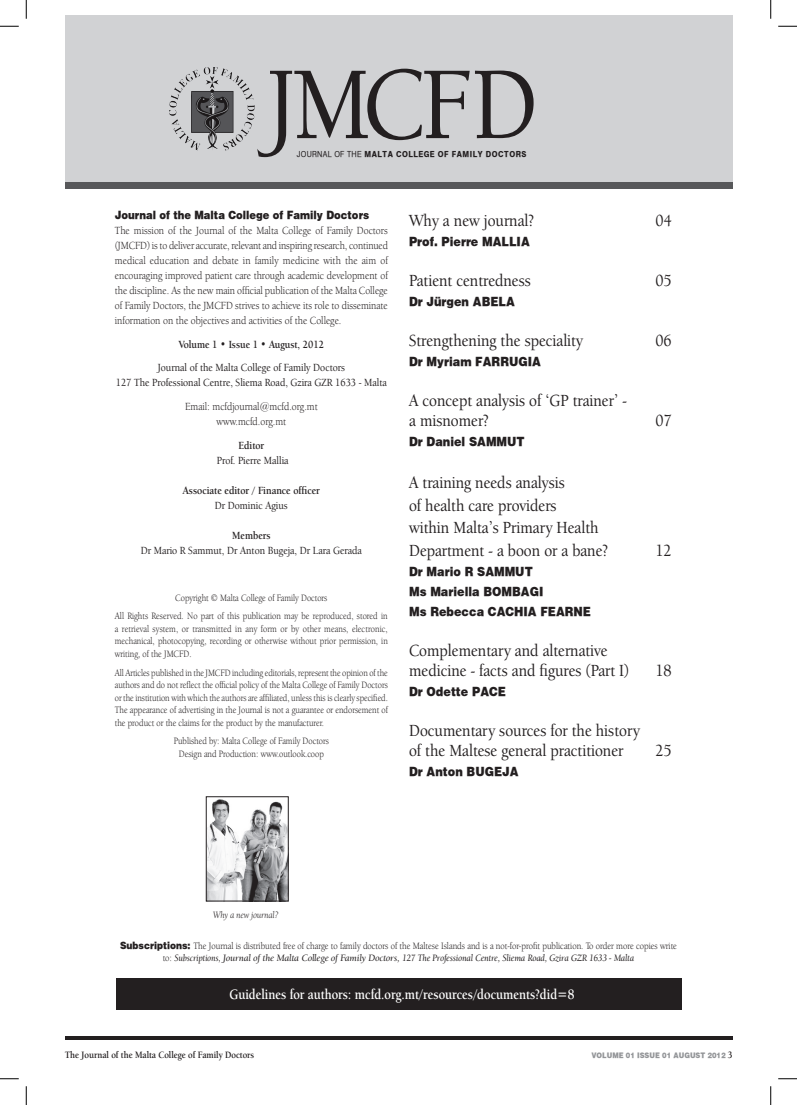
<style>
.page{position:relative;width:797px;height:1105px;background:#fff}
.page>*{position:absolute;margin:0;border:0;box-sizing:border-box;transform-origin:0 0}
.t1{font:500 17.5px/20px "Berkeley Oldstyle IT Cby BT";color:#231f20;scale:.9 1}
.t2{font:700 14.75px "Berkeley Oldstyle IT Cby BT";color:#fff;scale:.86 1}
.t3{font:900 12.5px/20px "Halveticus";color:#231f20;scale:.9 1}
.t4{font:11.25px/15px "Berkeley Oldstyle IT Cby BT";color:#231f20;text-align:justify;scale:.89 1}
.t5{font:500 11.25px/15px "Berkeley Oldstyle IT Cby BT";color:#231f20;text-align:center;scale:.9 1}
.t6{font:900 11.25px "Halveticus";color:#231f20;scale:.89 1}
.t7{font:700 11.25px "Berkeley Oldstyle IT Cby BT";color:#231f20;scale:.89 1}
.t8{font:700 11.25px "Berkeley Oldstyle IT Cby BT";color:#231f20;scale:.9 1}
.t9{font:10px/12.5px "Berkeley Oldstyle IT Cby BT";color:#231f20;text-align:center;scale:.86 1}
.t10{font:10px "Berkeley Oldstyle IT Cby BT";color:#231f20;scale:.88 1}
.t11{font:10px "Berkeley Oldstyle IT Cby BT Med Ital";color:#231f20;scale:.88 1}
.t12{font:700 10px "Berkeley Oldstyle IT Cby BT";color:#231f20;scale:.9 1}
.t13{font:italic 10px "Berkeley Oldstyle IT Cby BT";color:#231f20;scale:.9 1}
.t14{font:800 8.25px "Halveticus";letter-spacing:.04em;color:#231f20;scale:.89 1}
.t15{font:900 7.5px "Halveticus";color:#939598;scale:.9 1}
.s1{font-weight:400}
.s2{font-family:"Halveticus";font-weight:900}
.s3{font-family:"Berkeley Oldstyle IT Cby BT"}
.s4{font-family:"Berkeley Oldstyle IT Cby BT";font-weight:700;font-size:10px;color:#231f20}
</style>
<div class="page">
<hr style="left:65px;top:1036px;width:667px;height:4px;background:#231f20">
<div style="left:65px;top:16px;width:667px;height:168px;background:#d1d2d4"></div>
<div style="left:65px;top:182px;width:667px;height:7px;background:#57585a"></div>
<img style="left:208px;top:799px;width:78px;height:100px">
<div style="left:206px;top:796px;width:82px;height:105px;border:1px solid #231f20"></div>
<div style="left:116px;top:978px;width:565px;height:32px;background:#231f20"></div>
<svg style="left:169px;top:74px;width:86px;height:77px"></svg>
<img style="left:189px;top:67px;width:43px;height:13px">
<svg style="left:257px;top:69px;width:276px;height:88px"></svg>
<svg style="left:0;top:25px;width:19px;height:2px"></svg>
<svg style="left:778px;top:25px;width:19px;height:2px"></svg>
<svg style="left:0;top:1078px;width:19px;height:1px"></svg>
<svg style="left:778px;top:1078px;width:19px;height:1px"></svg>
<svg style="left:25px;top:0;width:2px;height:19px"></svg>
<svg style="left:25px;top:1086px;width:2px;height:19px"></svg>
<svg style="left:770px;top:0;width:1px;height:19px"></svg>
<svg style="left:770px;top:1086px;width:1px;height:19px"></svg>
<p class="t14" style="left:297px;top:149px;width:260px"><span class="s1">JOURNAL OF THE</span> MALTA COLLEGE OF FAM ILY DOCTORS</p>
<p class="t6" style="left:115px;top:208px;width:287px">Journal of the Malta College of Family Doctors</p>
<p class="t4" style="left:115px;top:223px;width:308px">The mission of the Journal of the Malta College of Family Doctors (JMCFD) is to deliver accurate, relevant and inspiring research, continued medical education and debate in family medicine with the aim of encouraging improved patient care through academic development of the discipline. As the new main official publication of the Malta College of Family Doctors, the JMCFD strives to achieve its role to disseminate information on the objectives and activities of the College.</p>
<p class="t7" style="left:179px;top:337px;width:164px">Volume 1 • Issue 1 • August, 2012</p>
<p class="t5" style="left:116px;top:360px;width:303px">Journal of the Malta College of Family Doctors<br>127 The Professional Centre, Sliema Road, Gzira GZR 1633 - Malta</p>
<p class="t4" style="left:185px;top:399px;width:150px;text-align:center">Email: mcfdjournal@mcfd.org.mt www.mcfd.org.mt</p>
<p class="t7" style="left:238px;top:439px;width:30px">Editor</p>
<p class="t5" style="left:217px;top:453px;width:81px">Prof. Pierre Mallia</p>
<p class="t8" style="left:183px;top:484px;width:154px">Associate editor / Finance officer</p>
<p class="t5" style="left:215px;top:498px;width:83px">Dr Dominic Agius</p>
<p class="t7" style="left:232px;top:529px;width:44px">Members</p>
<p class="t5" style="left:141px;top:543px;width:247px">Dr Mario R Sammut, Dr Anton Bugeja, Dr Lara Gerada</p>
<p class="t9" style="left:115px;top:588px;width:318px;line-height:18.8px">Copyright © Malta College of Family Doctors<br>All Rights Reserved. No part of this publication may be reproduced, stored in</p>
<p class="t9" style="left:115px;top:622px;width:319px;text-align:justify">a retrieval system, or transmitted in any form or by other means, electronic, mechanical, photocopying, recording or otherwise without prior permission, in writing, of the JMCFD.</p>
<p class="t9" style="left:115px;top:666px;width:319px;text-align:justify">All Articles published in the JMCFD including editorials, represent the opinion of the authors and do not reflect the official policy of the Malta College of Family Doctors or the institution with which the authors are affiliated, unless this is clearly specified.<br>The appearance of advertising in the Journal is not a guarantee or endorsement of the product or the claims for the product by the manufacturer.</p>
<p class="t9" style="left:174px;top:735px;width:182px">Published by: Malta College of Family Doctors<br>Design and Production: www.outlook.coop</p>
<h1 class="t1" style="left:409px;top:210px;width:140px">Why a new journal?</h1>
<h1 class="t1" style="left:655px;top:210px;width:20px">04</h1>
<p class="t3" style="left:409px;top:231px;width:103px">Prof. Pierre Mall</p>
<p class="t3" style="left:516px;top:231px;width:15px">ia</p>
<h1 class="t1" style="left:409px;top:270px;width:137px">Patient centredness</h1>
<h1 class="t1" style="left:655px;top:270px;width:20px">05</h1>
<p class="t3" style="left:409px;top:291px;width:100px">Dr Jürgen Abela</p>
<h1 class="t1" style="left:409px;top:330px;width:195px">Strengthening the speciality</h1>
<h1 class="t1" style="left:655px;top:330px;width:20px">06</h1>
<p class="t3" style="left:409px;top:351px;width:147px">Dr Myriam Farrugia</p>
<h1 class="t1" style="left:409px;top:390px;width:243px">A concept analysis of ‘GP trainer’ - a misnomer?</h1>
<h1 class="t1" style="left:655px;top:410px;width:20px">07</h1>
<p class="t3" style="left:409px;top:431px;width:129px">Dr Daniel SAMMUT</p>
<h1 class="t1" style="left:409px;top:471px;width:222px;line-height:22.5px">A training needs analysis<br>of health care providers<br>within Malta’s Primary Health<br>Department - a boon or a bane?</h1>
<p class="t3" style="left:409px;top:561px;width:204px">Dr Mario R SAMMUT<br>Ms Mariella BOMBAGI<br>Ms Rebecca CACHIA FEARNE</p>
<h1 class="t1" style="left:409px;top:640px;width:246px">Complementary and alternative medicine - facts and figures (Part I)</h1>
<p class="t3" style="left:409px;top:681px;width:109px">Dr Odette PACE</p>
<h1 class="t1" style="left:409px;top:720px;width:258px">Documentary sources for the history of the Maltese general practitioner</h1>
<p class="t3" style="left:409px;top:761px;width:123px">Dr Anton BUGEJA</p>
<h1 class="t1" style="left:655px;top:540px;width:20px">12</h1>
<h1 class="t1" style="left:655px;top:660px;width:20px">18</h1>
<h1 class="t1" style="left:655px;top:740px;width:20px">25</h1>
<p class="t13" style="left:213px;top:908px;width:74px">Why a new journal?</p>
<p class="t10" style="left:120px;top:940px;width:634px"><span class="s2">Subscriptions:</span> The Journal is distributed free of charge to family doctors of the Maltese Islands and is a not-for-profit publication. To order more copies write</p>
<p class="t11" style="left:163px;top:952px;width:537px"><span class="s3">to:</span> Subscriptions, Journal of the Malta College of Family Doctors, 127 The Professional Centre, Sliema Road, Gzira GZR 1633 - Malta</p>
<h2 class="t2" style="left:229px;top:985px;width:403px">Guidelines for authors: mcfd.org.mt/resources/documents?did=8</h2>
<p class="t12" style="left:65px;top:1049px;width:211px">The Journal of the Malta College of Family Doctors</p>
<p class="t15" style="left:591px;top:1050px;width:158px">VOLUME 01 issue 01 August 2012 <span class="s4">3</span></p>
</div>
